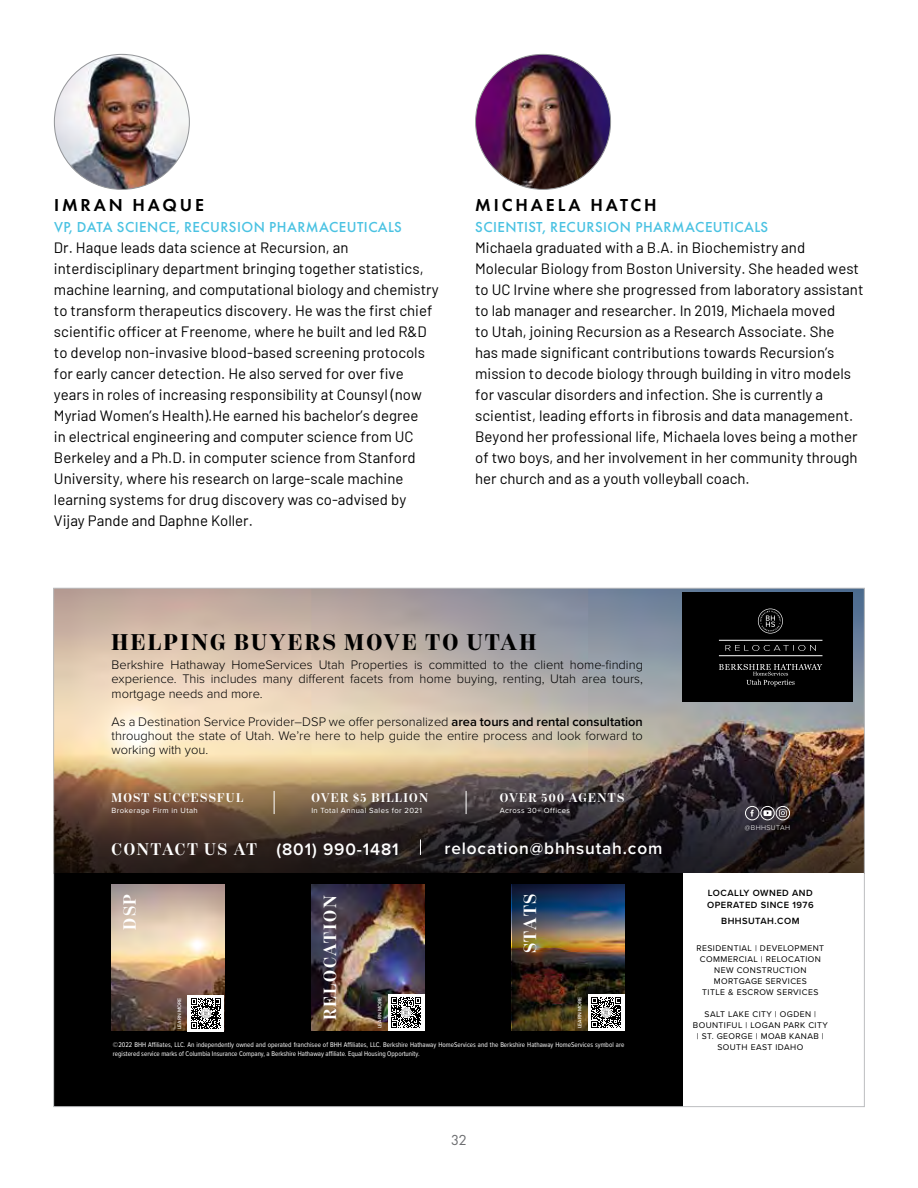
<style>
.page{position:relative;width:918px;height:1188px;background:#fff}
.page>*{position:absolute;margin:0;border:0;box-sizing:border-box;transform-origin:0 0}
.t1{font:900 23.1px "Benton Mod Disp";letter-spacing:.1em;color:#000}
.t2{font:600 18px "Futura PT";letter-spacing:.16em;color:#000}
.t3{font:700 18px "Benton Mod Disp";letter-spacing:.1em;color:#fff}
.t4{font:600 17.25px "Proxima Nova";letter-spacing:.05em;color:#fff}
.t5{font:15px/21px "Barlow";color:#000}
.t6{font:500 15px "Futura PT";letter-spacing:.03em;color:#4ac2e2}
.t7{font:15px "Futura PT";color:#6d6e71}
.t8{font:300 12.9px/14.1px "Proxima Nova";color:#000;text-align:justify}
.t9{font:700 12.9px "Benton Mod Disp";letter-spacing:.1em;color:#fff}
.t10{font:600 9.3px/12px "Proxima Nova";letter-spacing:.05em;color:#000}
.t11{font:8.55px/11.1px "Proxima Nova";letter-spacing:.05em;color:#000;text-align:center}
.t12{font:7.65px "Proxima Nova";letter-spacing:.05em;color:#fff}
.t13{font:300 7.2px "Proxima Nova";letter-spacing:.05em;color:#fff}
.t14{font:7.05px/8.6px "Proxima Nova Cond";color:#fff}
.t15{font:500 5.1px "Proxima Nova";color:#fff}
.s1{font-weight:600}
.s2{font-family:"Benton Mod Disp";font-weight:700}
</style>
<div class="page">
<img style="left:54px;top:54px;width:135px;height:135px;border-radius:68px">
<img style="left:476px;top:54px;width:135px;height:135px;border-radius:68px">
<img style="left:55px;top:590px;width:808px;height:164px">
<img style="left:55px;top:754px;width:808px;height:119px">
<div style="left:54px;top:873px;width:629px;height:234px;background:#000"></div>
<div style="left:682px;top:593px;width:171px;height:109px;background:#000"></div>
<svg style="left:274px;top:791px;width:1px;height:23px"></svg>
<svg style="left:420px;top:839px;width:1px;height:16px"></svg>
<svg style="left:466px;top:791px;width:1px;height:23px"></svg>
<div style="left:745px;top:806px;width:14px;height:14px;border:1px solid #fff;border-radius:50%"></div>
<svg style="left:750px;top:810px;width:4px;height:7px"></svg>
<div style="left:776px;top:806px;width:14px;height:14px;border:1px solid #fff;border-radius:50%"></div>
<svg style="left:779px;top:809px;width:8px;height:8px"></svg>
<div style="left:760px;top:806px;width:15px;height:14px;border:1px solid #fff;border-radius:50%"></div>
<svg style="left:764px;top:810px;width:8px;height:6px"></svg>
<img style="left:112px;top:884px;width:112px;height:147px">
<div style="left:188px;top:995px;width:36px;height:37px;background:#fff"></div>
<svg style="left:191px;top:998px;width:30px;height:31px"></svg>
<img style="left:312px;top:884px;width:112px;height:147px">
<div style="left:388px;top:994px;width:36px;height:37px;background:#fff"></div>
<svg style="left:391px;top:997px;width:30px;height:31px"></svg>
<img style="left:512px;top:884px;width:112px;height:147px">
<div style="left:588px;top:994px;width:36px;height:37px;background:#fff"></div>
<svg style="left:591px;top:997px;width:30px;height:31px"></svg>
<hr style="left:719px;top:655px;width:103px;height:1px;background:#fff">
<hr style="left:719px;top:640px;width:103px;height:1px;background:#fff">
<svg style="left:758px;top:609px;width:25px;height:25px"></svg>
<svg style="left:719px;top:664px;width:103px;height:22px"></svg>
<svg style="left:725px;top:645px;width:91px;height:6px"></svg>
<p class="t2" style="left:54px;top:194px;width:151px">IMRAN HAQUE</p>
<p class="t6" style="left:54px;top:218px;width:349px">VP, DATA SCIENCE, RECURSION PHARMACEUTICALS</p>
<p class="t5" style="left:54px;top:236px;width:386px">Dr. Haque leads data science at Recursion, an interdisciplinary department bringing together statistics, machine learning, and computational biology and chemistry to transform therapeutics discovery. He was the first chief scientific officer at Freenome, where he built and led R&amp;D to develop non-invasive blood-based screening protocols for early cancer detection. He also served for over five years in roles of increasing responsibility at Counsyl (now Myriad Women’s Health).He earned his bachelor’s degree<br>in electrical engineering and computer science from UC Berkeley and a Ph.D. in computer science from Stanford University, where his research on large-scale machine learning systems for drug discovery was co-advised by Vijay Pande and Daphne Koller.</p>
<p class="t2" style="left:475px;top:194px;width:183px">MICHAELA HATCH</p>
<p class="t6" style="left:475px;top:218px;width:294px">SCIENTIST, RECURSION PHARMACEUTICALS</p>
<p class="t5" style="left:475px;top:236px;width:390px">Michaela graduated with a B.A. in Biochemistry and Molecular Biology from Boston University. She headed west to UC Irvine where she progressed from laboratory assistant to lab manager and researcher. In 2019, Michaela moved<br>to Utah, joining Recursion as a Research Associate. She<br>has made significant contributions towards Recursion’s mission to decode biology through building in vitro models for vascular disorders and infection. She is currently a scientist, leading efforts in fibrosis and data management.<br>Beyond her professional life, Michaela loves being a mother of two boys, and her involvement in her community through her church and as a youth volleyball coach.</p>
<h1 class="t1" style="left:112px;top:629px;width:426px">HELPING BUYERS MOVE TO UTAH</h1>
<p class="t8" style="left:112px;top:657px;width:533px">Berkshire Hathaway HomeServices Utah Properties is committed to the client home-finding experience. This includes many different facets from home buying, renting, Utah area tours, mortgage needs and more.</p>
<p class="t8" style="left:112px;top:714px;width:533px">As a Destination Service Provider–DSP we offer personalized <span class="s1">area tours and rental consultation </span>throughout the state of Utah. We’re here to help guide the entire process and look forward to working with you.</p>
<p class="t9" style="left:112px;top:790px;width:133px">MOST SUCCESSFUL</p>
<p class="t12" style="left:112px;top:805px;width:88px">Brokerage Firm in Utah</p>
<p class="t9" style="left:311px;top:790px;width:118px">OVER $5 BILLION</p>
<p class="t12" style="left:311px;top:805px;width:112px">In Total Annual Sales for 2021</p>
<p class="t9" style="left:500px;top:790px;width:126px">OVER 500 AGENTS</p>
<p class="t12" style="left:500px;top:805px;width:72px">Across 30+ Offices</p>
<p class="t4" style="left:112px;top:837px;width:289px"><span class="s2">CONTACT US AT</span> (801) 990-1481</p>
<p class="t4" style="left:445px;top:835px;width:219px">relocation@bhhsutah.com</p>
<p class="t3" style="left:120px;top:930px;width:38px;rotate:-90deg">DSP</p>
<p class="t15" style="left:176px;top:1029px;width:33px;rotate:-90deg">LEARN MORE</p>
<p class="t3" style="left:320px;top:1020px;width:126px;rotate:-90deg">RELOCATION</p>
<p class="t15" style="left:376px;top:1028px;width:33px;rotate:-90deg">LEARN MORE</p>
<p class="t3" style="left:520px;top:953px;width:61px;rotate:-90deg">STATS</p>
<p class="t15" style="left:576px;top:1028px;width:33px;rotate:-90deg">LEARN MORE</p>
<p class="t14" style="left:113px;top:1040px;width:513px">©2022 BHH Affiliates, LLC. An independently owned and operated franchisee of BHH Affiliates, LLC. Berkshire Hathaway HomeServices and the Berkshire Hathaway HomeServices symbol are registered service marks of Columbia Insurance Company, a Berkshire Hathaway affiliate. Equal Housing Opportunity.</p>
<p class="t7" style="left:451px;top:1132px;width:18px">32</p>
<p class="t13" style="left:745px;top:822px;width:47px">@BHHSUTAH</p>
<p class="t10" style="left:707px;top:887px;width:108px">LOCALLY OWNED AND<br>OPERATED SINCE 1976</p>
<p class="t10" style="left:721px;top:915px;width:80px">BHHSUTAH.COM</p>
<p class="t11" style="left:697px;top:942px;width:129px">RESIDENTIAL | DEVELOPMENT<br>COMMERCIAL | RELOCATION<br>NEW CONSTRUCTION<br>MORTGAGE SERVICES<br>TITLE &amp; ESCROW SERVICES</p>
<p class="t11" style="left:693px;top:1008px;width:136px">SALT LAKE CITY | OGDEN |<br>BOUNTIFUL | LOGAN PARK CITY | ST. GEORGE | MOAB KANAB |<br>SOUTH EAST IDAHO</p>
</div>
